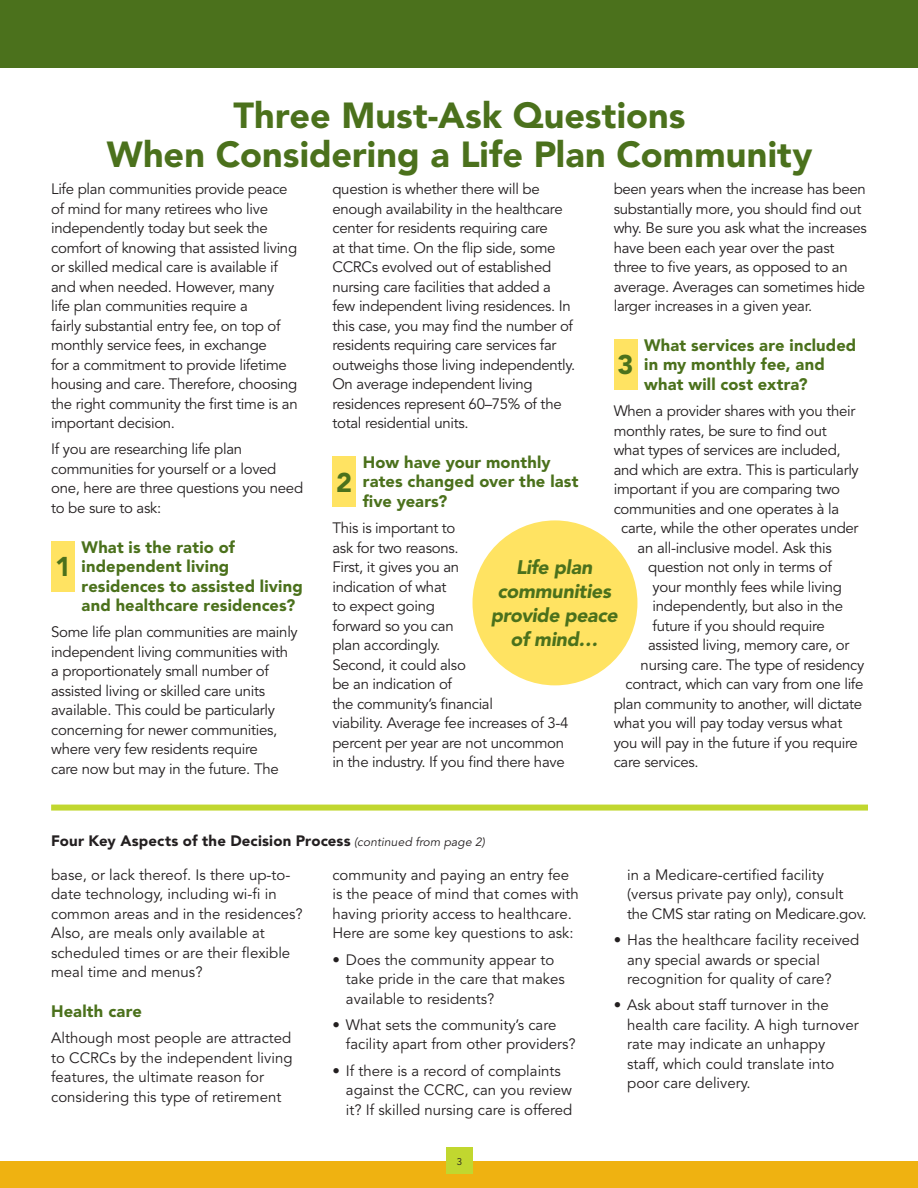
<style>
.page{position:relative;width:918px;height:1188px;background:#fff}
.page>*{position:absolute;margin:0;border:0;box-sizing:border-box;transform-origin:0 0}
.Headlines{font:900 36px "Avenir LT Std";color:#4b711c}
.Subheads{font:900 27px "Avenir LT Std";color:#4b711c}
.Quotes{font:italic 900 19.5px/24px "Avenir LT Std";letter-spacing:-.015em;color:#4b711c;text-align:center}
.Subheads-2{font:900 16.5px/19.5px "Avenir LT Std";letter-spacing:.01em;color:#4b711c}
.Body_Text{font:15px/19.5px "Avenir LT Std";letter-spacing:-.02em;color:#231f20}
.Indent_body_text{font:15px/19.5px "Avenir LT Std";color:#231f20}
.Body_Text-2{font:15px/19.5px "Avenir LT Std";color:#231f20}
.Article_on_next_page{font:900 15px "Avenir LT Std";letter-spacing:.01em;color:#231f20}
.Body_Text-3{font:9.75px "Avenir LT Std";color:#231f20}
.s1{font-weight:400;font-style:italic;font-size:12px}
</style>
<div class="page">
<div style="left:0;top:0;width:918px;height:68px;background:#4b711c"></div>
<div style="left:0;top:1161px;width:918px;height:27px;background:#efb211"></div>
<div style="left:446px;top:1148px;width:27px;height:26px;background:#c1d72f"></div>
<div style="left:51px;top:805px;width:817px;height:6px;background:#c1d72f"></div>
<div style="left:332px;top:456px;width:24px;height:51px;background:#ffe362"></div>
<div style="left:51px;top:541px;width:24px;height:50px;background:#ffe362"></div>
<div style="left:614px;top:339px;width:23px;height:51px;background:#ffe362"></div>
<div style="left:473px;top:520px;width:164px;height:165px;background:#ffe362;border-radius:50%"></div>
<p class="Headlines" style="left:233px;top:93px;width:454px">Three Must-Ask Questions</p>
<p class="Headlines" style="left:107px;top:132px;width:707px">When Considering a Life Plan Community</p>
<p class="Body_Text" style="left:51px;top:180px;width:248px">Life plan communities provide peace of mind for many retirees who live independently today but seek the comfort of knowing that assisted living or skilled medical care is available if and when needed. However, many<br>life plan communities require a<br>fairly substantial entry fee, on top of monthly service fees, in exchange<br>for a commitment to provide lifetime housing and care. Therefore, choosing the right community the first time is an important decision.</p>
<p class="Body_Text" style="left:51px;top:440px;width:254px">If you are researching life plan communities for yourself or a loved one, here are three questions you need to be sure to ask:</p>
<p class="Subheads-2" style="left:82px;top:537px;width:223px">What is the ratio of independent living residences to assisted living and healthcare residences?</p>
<p class="Body_Text" style="left:51px;top:623px;width:248px">Some life plan communities are mainly independent living communities with a proportionately small number of assisted living or skilled care units available. This could be particularly concerning for newer communities, where very few residents require<br>care now but may in the future. The</p>
<p class="Body_Text" style="left:332px;top:180px;width:244px">question is whether there will be enough availability in the healthcare center for residents requiring care<br>at that time. On the flip side, some CCRCs evolved out of established nursing care facilities that added a few independent living residences. In this case, you may find the number of residents requiring care services far outweighs those living independently.<br>On average independent living residences represent 60–75% of the total residential units.</p>
<p class="Subheads-2" style="left:363px;top:452px;width:217px">How have your monthly rates changed over the last five years?</p>
<p class="Body_Text" style="left:332px;top:519px;width:238px">This is important to<br>ask for two reasons.<br>First, it gives you an<br>indication of what<br>to expect going<br>forward so you can<br>plan accordingly.<br>Second, it could also<br>be an indication of<br>the community’s financial<br>viability. Average fee increases of 3-4 percent per year are not uncommon in the industry. If you find there have</p>
<p class="Body_Text" style="left:614px;top:180px;width:255px">been years when the increase has been substantially more, you should find out why. Be sure you ask what the increases have been each year over the past three to five years, as opposed to an average. Averages can sometimes hide larger increases in a given year.</p>
<p class="Subheads-2" style="left:644px;top:335px;width:214px">What services are included in my monthly fee, and what will cost extra?</p>
<p class="Body_Text" style="left:614px;top:402px;width:243px">When a provider shares with you their</p>
<p class="Body_Text" style="left:614px;top:421px;width:215px">monthly rates, be sure to find out</p>
<p class="Body_Text" style="left:614px;top:441px;width:229px">what types of services are included,</p>
<p class="Body_Text" style="left:614px;top:460px;width:247px">and which are extra. This is particularly</p>
<p class="Body_Text" style="left:614px;top:480px;width:228px">important if you are comparing two</p>
<p class="Body_Text" style="left:614px;top:499px;width:227px">communities and one operates à la</p>
<p class="Body_Text" style="left:621px;top:519px;width:239px">carte, while the other operates under</p>
<p class="Body_Text" style="left:638px;top:538px;width:196px">an all-inclusive model. Ask this</p>
<p class="Body_Text" style="left:648px;top:558px;width:185px">question not only in terms of</p>
<p class="Body_Text" style="left:653px;top:577px;width:191px">your monthly fees while living</p>
<p class="Body_Text" style="left:653px;top:597px;width:192px">independently, but also in the</p>
<p class="Body_Text" style="left:653px;top:616px;width:174px">future if you should require</p>
<p class="Body_Text" style="left:648px;top:636px;width:203px">assisted living, memory care, or</p>
<p class="Body_Text" style="left:641px;top:655px;width:225px">nursing care. The type of residency</p>
<p class="Body_Text" style="left:626px;top:675px;width:239px">contract, which can vary from one life</p>
<p class="Body_Text" style="left:614px;top:694px;width:250px">plan community to another, will dictate</p>
<p class="Body_Text" style="left:614px;top:714px;width:230px">what you will pay today versus what</p>
<p class="Body_Text" style="left:614px;top:733px;width:246px">you will pay in the future if you require</p>
<p class="Body_Text" style="left:614px;top:753px;width:87px">care services.</p>
<p class="Subheads" style="left:618px;top:349px;width:17px">3</p>
<p class="Subheads" style="left:336px;top:466px;width:17px">2</p>
<p class="Subheads" style="left:55px;top:551px;width:17px">1</p>
<p class="Quotes" style="left:516px;top:556px;width:78px">Life plan</p>
<p class="Quotes" style="left:491px;top:580px;width:128px">communities provide peace</p>
<p class="Quotes" style="left:511px;top:628px;width:89px">of mind…</p>
<p class="Article_on_next_page" style="left:51px;top:832px;width:435px">Four Key Aspects of the Decision Process <span class="s1">(continued from page 2)</span></p>
<p class="Body_Text-2" style="left:51px;top:865px;width:253px">base, or lack thereof. Is there up-to&shy;date technology, including wi-fi in common areas and in the residences?<br>Also, are meals only available at scheduled times or are their flexible meal time and menus?</p>
<p class="Subheads-2" style="left:51px;top:1002px;width:92px">Health care</p>
<p class="Body_Text-2" style="left:51px;top:1029px;width:243px">Although most people are attracted to CCRCs by the independent living features, the ultimate reason for considering this type of retirement</p>
<p class="Body_Text-2" style="left:332px;top:865px;width:248px">community and paying an entry fee is the peace of mind that comes with having priority access to healthcare.<br>Here are some key questions to ask:</p>
<p class="Indent_body_text" style="left:346px;top:950px;width:220px;text-indent:-14px">• Does the community appear to take pride in the care that makes available to residents?</p>
<p class="Indent_body_text" style="left:346px;top:1015px;width:231px;text-indent:-14px">• What sets the community’s care facility apart from other providers?</p>
<p class="Indent_body_text" style="left:346px;top:1061px;width:228px;text-indent:-14px">• If there is a record of complaints against the CCRC, can you review it? If skilled nursing care is offered</p>
<p class="Body_Text-3" style="left:457px;top:1156px;width:7px">3</p>
<p class="Indent_body_text" style="left:627px;top:865px;width:241px">in a Medicare-certified facility (versus private pay only), consult the CMS star rating on Medicare.gov.</p>
<p class="Indent_body_text" style="left:627px;top:931px;width:234px;text-indent:-14px">• Has the healthcare facility received any special awards or special recognition for quality of care?</p>
<p class="Indent_body_text" style="left:627px;top:996px;width:233px;text-indent:-14px">• Ask about staff turnover in the health care facility. A high turnover rate may indicate an unhappy staff, which could translate into poor care delivery.</p>
</div>
